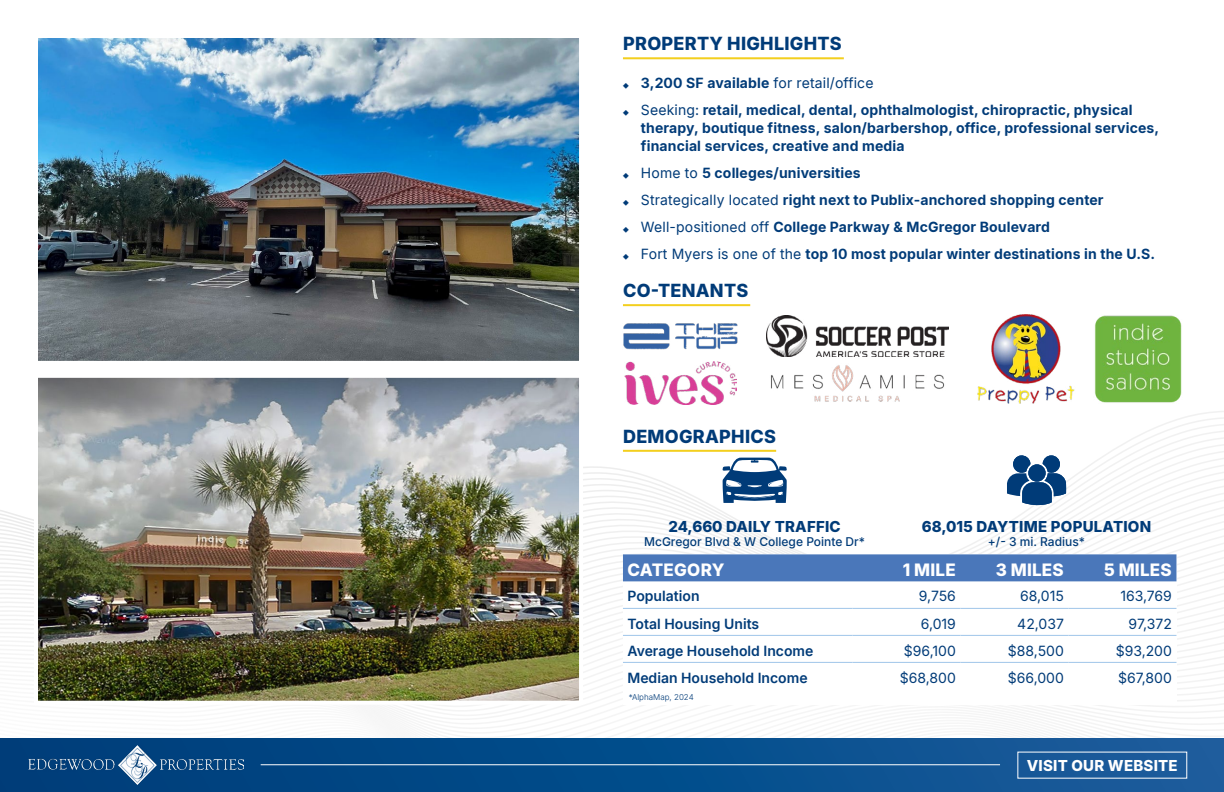
<style>
.page{position:relative;width:1224px;height:792px;background:#fff}
.page>*{position:absolute;margin:0;border:0;box-sizing:border-box;transform-origin:0 0}
.t1{font:800 18px "Inter";letter-spacing:.015em;color:#003b78}
.t2{font:800 17px "Inter";letter-spacing:.015em;color:#fff}
.t3{font:800 15px "Inter";letter-spacing:.015em;color:#003b78}
.t4{font:800 15px "Inter";letter-spacing:.015em;color:#fff}
.t5{font:700 14px/18px "Inter";letter-spacing:.01em;color:#003b78}
.t6{font:14px "Inter";color:#003b78}
.t7{font:600 14px "Inter";color:#003b78}
.t8{font:500 12px "Inter";color:#003b78}
.t9{font:300 8px "Inter";color:#003b78}
.s1{font-weight:400;font-size:6px}
.s2{font-weight:400}
</style>
<div class="page">
<svg style="left:0;top:538px;width:1224px;height:6px"></svg>
<svg style="left:0;top:549px;width:1224px;height:5px"></svg>
<svg style="left:0;top:697px;width:1224px;height:42px"></svg>
<svg style="left:0;top:739px;width:1224px;height:53px;background:#0b508d"></svg>
<img style="left:39px;top:379px;width:539px;height:321px">
<div style="left:34px;top:374px;width:549px;height:331px;border:4px solid #fff"></div>
<img style="left:39px;top:39px;width:539px;height:321px">
<div style="left:34px;top:34px;width:549px;height:331px;border:4px solid #fff"></div>
<hr style="left:623px;top:57px;width:221px;height:2px;background:#f3cf1e">
<hr style="left:261px;top:764px;width:739px;height:1px;background:#fff">
<img style="left:28px;top:745px;width:215px;height:39px">
<hr style="left:623px;top:450px;width:153px;height:2px;background:#f3cf1e">
<div style="left:623px;top:554px;width:553px;height:151px;background:#fff"></div>
<div style="left:623px;top:554px;width:553px;height:27px;background:#4a77ba"></div>
<hr style="left:623px;top:608px;width:229px;height:1px;background:#9fc5e9">
<hr style="left:852px;top:608px;width:108px;height:1px;background:#9fc5e9">
<hr style="left:960px;top:608px;width:108px;height:1px;background:#9fc5e9">
<hr style="left:1068px;top:608px;width:108px;height:1px;background:#9fc5e9">
<hr style="left:623px;top:635px;width:229px;height:1px;background:#9fc5e9">
<hr style="left:852px;top:635px;width:108px;height:1px;background:#9fc5e9">
<hr style="left:960px;top:635px;width:108px;height:1px;background:#9fc5e9">
<hr style="left:1068px;top:635px;width:108px;height:1px;background:#9fc5e9">
<hr style="left:623px;top:662px;width:229px;height:1px;background:#9fc5e9">
<hr style="left:852px;top:662px;width:108px;height:1px;background:#9fc5e9">
<hr style="left:960px;top:662px;width:108px;height:1px;background:#9fc5e9">
<hr style="left:1068px;top:662px;width:108px;height:1px;background:#9fc5e9">
<svg style="left:722px;top:458px;width:65px;height:45px"></svg>
<svg style="left:1007px;top:455px;width:59px;height:51px"></svg>
<hr style="left:623px;top:304px;width:127px;height:2px;background:#f3cf1e">
<img style="left:623px;top:323px;width:114px;height:27px">
<img style="left:624px;top:362px;width:112px;height:42px">
<img style="left:766px;top:316px;width:183px;height:40px">
<img style="left:771px;top:365px;width:174px;height:37px">
<img style="left:977px;top:314px;width:98px;height:89px">
<img style="left:1095px;top:315px;width:87px;height:88px">
<p class="t1" style="left:623px;top:30px;width:220px">PROPERTY HIGHLIGHTS</p>
<p class="t5" style="left:623px;top:73px;width:252px"><span class="s1">◆</span> 3,200 SF available <span class="s2">for retail/office</span></p>
<p class="t5" style="left:641px;top:100px;width:520px;text-indent:-18px"><span class="s1">◆</span> <span class="s2">Seeking:</span> retail, medical, dental, ophthalmologist, chiropractic, physical therapy, boutique fitness, salon/barbershop, office, professional services, financial services, creative and media</p>
<p class="t5" style="left:623px;top:163px;width:239px"><span class="s1">◆</span> <span class="s2">Home to</span> 5 colleges/universities</p>
<p class="t5" style="left:623px;top:190px;width:482px"><span class="s1">◆</span> <span class="s2">Strategically located</span> right next to Publix-anchored shopping center</p>
<p class="t5" style="left:623px;top:217px;width:428px"><span class="s1">◆</span> <span class="s2">Well-positioned off</span> College Parkway &amp; McGregor Boulevard</p>
<p class="t5" style="left:623px;top:244px;width:534px"><span class="s1">◆</span> <span class="s2">Fort Myers is one of the</span> top 10 most popular winter destinations in the U.S.</p>
<p class="t1" style="left:623px;top:277px;width:127px">CO-TENANTS</p>
<p class="t1" style="left:623px;top:423px;width:154px">DEMOGRAPHICS</p>
<p class="t3" style="left:669px;top:515px;width:174px">24,660 DAILY TRAFFIC</p>
<p class="t8" style="left:644px;top:532px;width:223px">McGregor Blvd &amp; W College Pointe Dr*</p>
<p class="t3" style="left:922px;top:515px;width:231px">68,015 DAYTIME POPULATION</p>
<p class="t8" style="left:988px;top:532px;width:99px">+/- 3 mi. Radius*</p>
<p class="t2" style="left:628px;top:557px;width:98px">CATEGORY</p>
<p class="t2" style="left:903px;top:557px;width:55px">1 MILE</p>
<p class="t2" style="left:996px;top:557px;width:70px">3 MILES</p>
<p class="t2" style="left:1104px;top:557px;width:70px">5 MILES</p>
<p class="t7" style="left:627px;top:586px;width:74px">Population</p>
<p class="t6" style="left:919px;top:586px;width:39px">9,756</p>
<p class="t6" style="left:1020px;top:586px;width:45px">68,015</p>
<p class="t6" style="left:1120px;top:586px;width:53px">163,769</p>
<p class="t7" style="left:627px;top:613px;width:133px">Total Housing Units</p>
<p class="t6" style="left:921px;top:613px;width:37px">6,019</p>
<p class="t6" style="left:1017px;top:613px;width:48px">42,037</p>
<p class="t6" style="left:1129px;top:613px;width:45px">97,372</p>
<p class="t7" style="left:627px;top:640px;width:188px">Average Household Income</p>
<p class="t6" style="left:904px;top:640px;width:54px">$96,100</p>
<p class="t6" style="left:1008px;top:640px;width:58px">$88,500</p>
<p class="t6" style="left:1116px;top:640px;width:58px">$93,200</p>
<p class="t7" style="left:627px;top:667px;width:182px">Median Household Income</p>
<p class="t6" style="left:900px;top:667px;width:58px">$68,800</p>
<p class="t6" style="left:1008px;top:667px;width:58px">$66,000</p>
<p class="t6" style="left:1118px;top:667px;width:55px">$67,800</p>
<p class="t9" style="left:629px;top:691px;width:67px">*AlphaMap, 2024</p>
<p class="t4" style="left:1027px;top:755px;width:152px">VISIT OUR WEBSITE</p>
</div>
